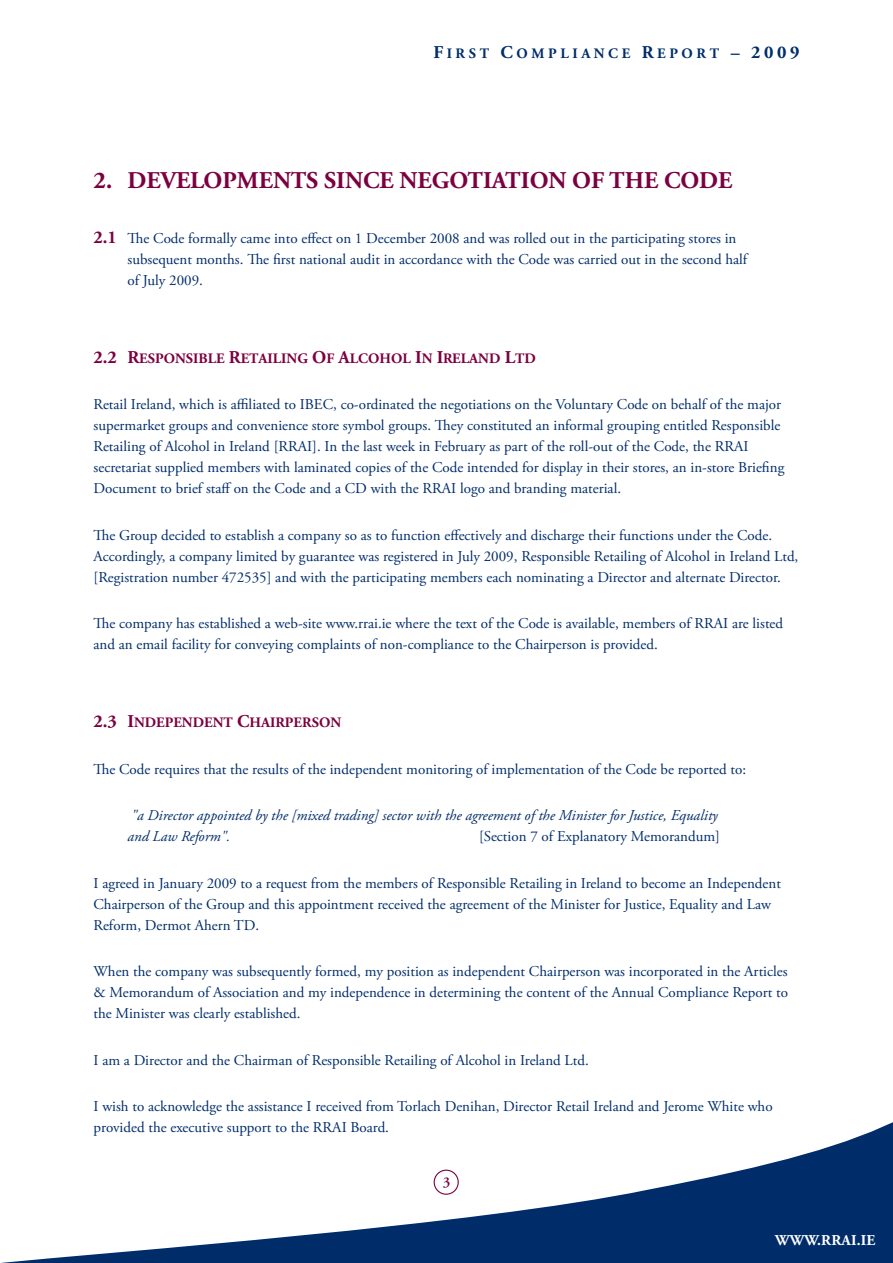
<style>
.page{position:relative;width:893px;height:1263px;background:#fff}
.page>*{position:absolute;margin:0;border:0;box-sizing:border-box;transform-origin:0 0}
.t1{font:700 24px "Adobe Garamond Pro";color:#7c0040}
.t2{font:15px/21px "Adobe Garamond Pro";color:#002d6a}
.t3{font:italic 15px/21px "Adobe Garamond Pro";color:#002d6a}
.t4{font:700 15px "Adobe Garamond Pro";letter-spacing:.015em;color:#fff}
.t5{font:700 14.4px "Adobe Garamond Pro";color:#7c0040}
.t6{font:700 14.4px "Adobe Garamond Pro";letter-spacing:.25em;color:#002d6a}
.s1{font-size:18px}
.s2{font-weight:700;font-size:18px;color:#7c0040}
</style>
<div class="page">
<svg style="left:2px;top:1122px;width:891px;height:141px"></svg>
<p class="t6" style="left:434px;top:45px;width:367px"><span class="s1">F</span>IRST <span class="s1">C</span>OMPLIANCE <span class="s1">R</span>EPORT <span class="s1">– 2009</span></p>
<h1 class="t1" style="left:94px;top:166px;width:100px">2. DEVELOPMENTS</h1>
<h1 class="t1" style="left:324px;top:166px;width:141px">SINCENEGOTIATION</h1>
<h1 class="t1" style="left:572px;top:166px;width:55px">OF THE</h1>
<h1 class="t1" style="left:664px;top:166px;width:70px">CODE</h1>
<p class="t2" style="left:128px;top:228px;width:623px;text-indent:-34px"><span class="s2">2.1</span> The Code formally came into effect on 1 December 2008 and was rolled out in the participating stores in subsequent months. The first national audit in accordance with the Code was carried out in the second half of July 2009.</p>
<p class="t5" style="left:94px;top:350px;width:443px"><span class="s1">2.2 R</span>ESPONSIBLE <span class="s1">R</span>ETAILING <span class="s1">O</span>F <span class="s1">A</span>LCOHOL <span class="s1">I</span>N <span class="s1">I</span>RELAND <span class="s1">L</span>TD</p>
<p class="t2" style="left:94px;top:394px;width:692px">Retail Ireland, which is affiliated to IBEC, co-ordinated the negotiations on the Voluntary Code on behalf of the major supermarket groups and convenience store symbol groups. They constituted an informal grouping entitled Responsible Retailing of Alcohol in Ireland [RRAI]. In the last week in February as part of the roll-out of the Code, the RRAI secretariat supplied members with laminated copies of the Code intended for display in their stores, an in-store Briefing Document to brief staff on the Code and a CD with the RRAI logo and branding material.</p>
<p class="t2" style="left:94px;top:525px;width:706px">The Group decided to establish a company so as to function effectively and discharge their functions under the Code.<br>Accordingly, a company limited by guarantee was registered in July 2009, Responsible Retailing of Alcohol in Ireland Ltd, [Registration number 472535] and with the participating members each nominating a Director and alternate Director.</p>
<p class="t2" style="left:94px;top:613px;width:691px">The company has established a web-site www.rrai.ie where the text of the Code is available, members of RRAI are listed and an email facility for conveying complaints of non-compliance to the Chairperson is provided.</p>
<p class="t5" style="left:94px;top:714px;width:249px"><span class="s1">2.3 I</span>NDEPENDENT <span class="s1">C</span>HAIRPERSON</p>
<p class="t2" style="left:94px;top:759px;width:654px">The Code requires that the results of the independent monitoring of implementation of the Code be reported to:</p>
<p class="t3" style="left:128px;top:805px;width:592px">"a Director appointed by the [mixed trading] sector with the agreement of the Minister for Justice, Equality and Law Reform".</p>
<p class="t2" style="left:479px;top:826px;width:243px">[Section 7 of Explanatory Memorandum]</p>
<p class="t2" style="left:94px;top:873px;width:689px">I agreed in January 2009 to a request from the members of Responsible Retailing in Ireland to become an Independent<br>Chairperson of the Group and this appointment received the agreement of the Minister for Justice, Equality and Law<br>Reform, Dermot Ahern TD.</p>
<p class="t2" style="left:94px;top:961px;width:696px;text-align:justify">When the company was subsequently formed, my position as independent Chairperson was incorporated in the Articles &amp; Memorandum of Association and my independence in determining the content of the Annual Compliance Report to the Minister was clearly established.</p>
<p class="t2" style="left:94px;top:1050px;width:497px">I am a Director and the Chairman of Responsible Retailing of Alcohol in Ireland Ltd.</p>
<p class="t2" style="left:94px;top:1096px;width:681px">I wish to acknowledge the assistance I received from Torlach Denihan, Director Retail Ireland and Jerome White who provided the executive support to the RRAI Board.</p>
<p class="t4" style="left:775px;top:1231px;width:102px">WWW.RRAI.IE</p>
</div>
